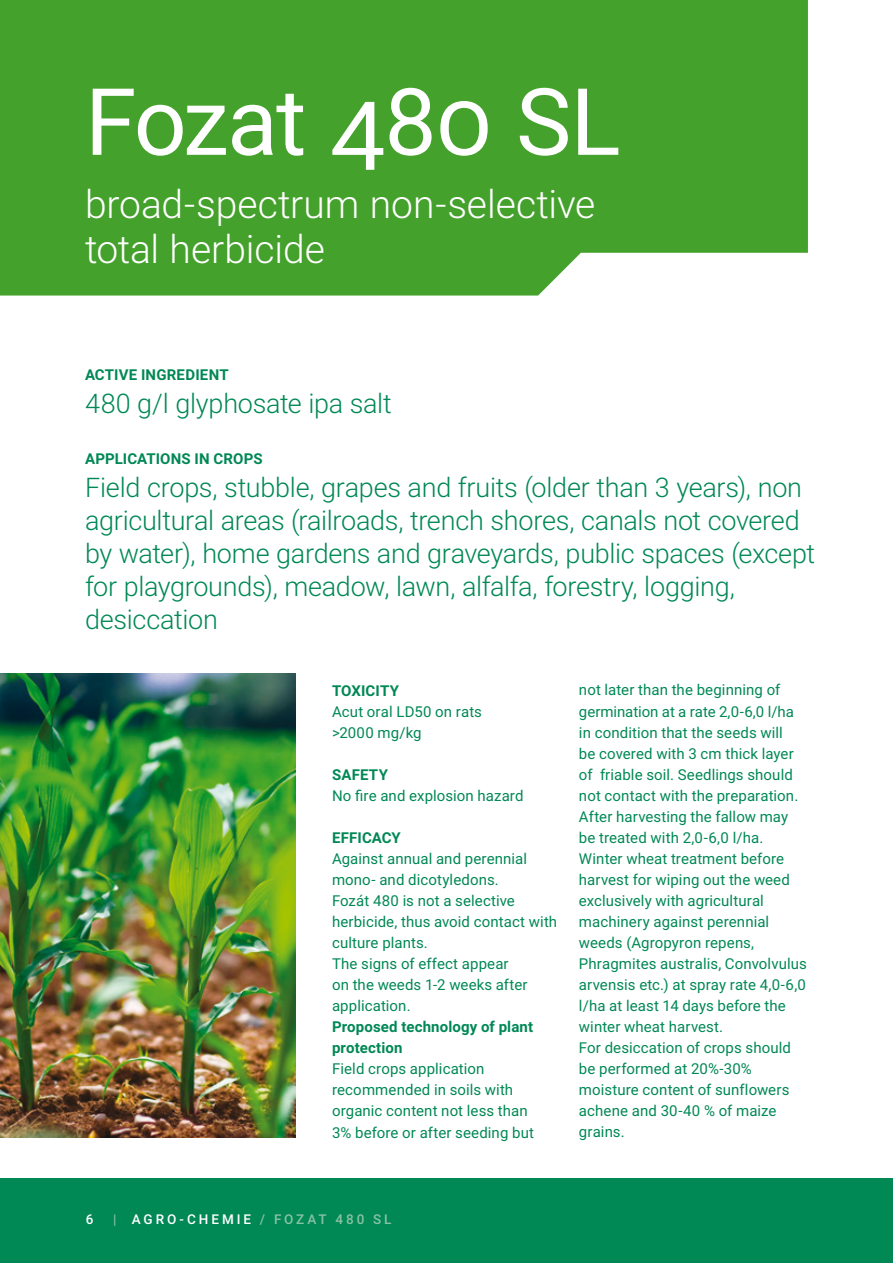
<style>
.page{position:relative;width:893px;height:1263px;background:#fff}
.page>*{position:absolute;margin:0;border:0;box-sizing:border-box;transform-origin:0 0}
.t1{font:93px "Roboto";letter-spacing:-.02em;color:#fff}
.t2{font:300 39px/45px "Roboto";color:#fff}
.t3{font:300 27px/33px "Roboto";letter-spacing:-.01em;color:#085}
.t4{font:15px/21px "Roboto";letter-spacing:.005em;color:#085}
.t5{font:700 15px/21px "Roboto";letter-spacing:.01em;color:#085}
.t6{font:500 13.5px "Roboto";letter-spacing:.215em;color:#88c2a5}
.t7{font:500 13.5px "Roboto";color:#fff}
.s1{color:#fff}
</style>
<div class="page">
<div style="left:0;top:1178px;width:893px;height:85px;background:#085"></div>
<div style="left:0;top:0;width:808px;height:296px;background:#44a12b"></div>
<img style="left:0;top:673px;width:295px;height:464px">
<h1 class="t1" style="left:85px;top:57px;width:537px">Fozat 480 SL</h1>
<h2 class="t2" style="left:85px;top:180px;width:512px">broad-spectrum non-selective total herbicide</h2>
<p class="t5" style="left:85px;top:363px;width:72px">ACTIVE INGR</p>
<p class="t5" style="left:177px;top:363px;width:54px">EDIENT</p>
<h3 class="t3" style="left:85px;top:386px;width:308px">480 g/l glyphosate ipa salt</h3>
<p class="t5" style="left:85px;top:448px;width:87px">APPLICATIONS</p>
<p class="t5" style="left:195px;top:448px;width:30px">IN CROPS</p>
<p class="t3" style="left:85px;top:470px;width:732px">Field crops, stubble, grapes and fruits (older than 3 years), non agricultural areas (railroads, trench shores, canals not covered by water), home gardens and graveyards, public spaces (except for playgrounds), meadow, lawn, alfalfa, forestry, logging, desiccation</p>
<p class="t5" style="left:332px;top:679px;width:11px">TOX</p>
<p class="t5" style="left:361px;top:679px;width:38px">ICITY</p>
<p class="t4" style="left:332px;top:700px;width:151px">Acut oral LD50 on rats &gt;2000 mg/kg</p>
<p class="t5" style="left:332px;top:763px;width:56px">SAFETY</p>
<p class="t4" style="left:332px;top:784px;width:193px">No fire and explosion hazard</p>
<p class="t5" style="left:332px;top:826px;width:41px">EFFICACY</p>
<p class="t4" style="left:332px;top:847px;width:227px">Against annual and perennial mono- and dicotyledons.<br>Fozát 480 is not a selective herbicide, thus avoid contact with culture plants.<br>The signs of effect appear<br>on the weeds 1-2 weeks after application.</p>
<p class="t5" style="left:332px;top:1016px;width:203px">PROPOSED TECHNOLOGY OF PLANT<br>PROTECTION</p>
<p class="t4" style="left:332px;top:1058px;width:204px">Field crops application recommended in soils with organic content not less than<br>3% before or after seeding but</p>
<p class="t4" style="left:579px;top:679px;width:229px">not later than the beginning of germination at a rate 2,0-6,0 l/ha in condition that the seeds will<br>be covered with 3 cm thick layer of friable soil. Seedlings should not contact with the preparation.<br>After harvesting the fallow may be treated with 2,0-6,0 l/ha.<br>Winter wheat treatment before harvest for wiping out the weed exclusively with agricultural machinery against perennial weeds (Agropyron repens,<br>Phragmites australis, Convolvulus arvensis etc.) at spray rate 4,0-6,0 l/ha at least 14 days before the winter wheat harvest.<br>For desiccation of crops should be performed at 20%-30% moisture content of sunflowers achene and 30-40 % of maize grains.</p>
<p class="t7" style="left:86px;top:1210px;width:9px">6</p>
<p class="t6" style="left:113px;top:1210px;width:280px">| <span class="s1">AGRO-CHEMIE</span> / FOZAT 480 SL</p>
</div>
